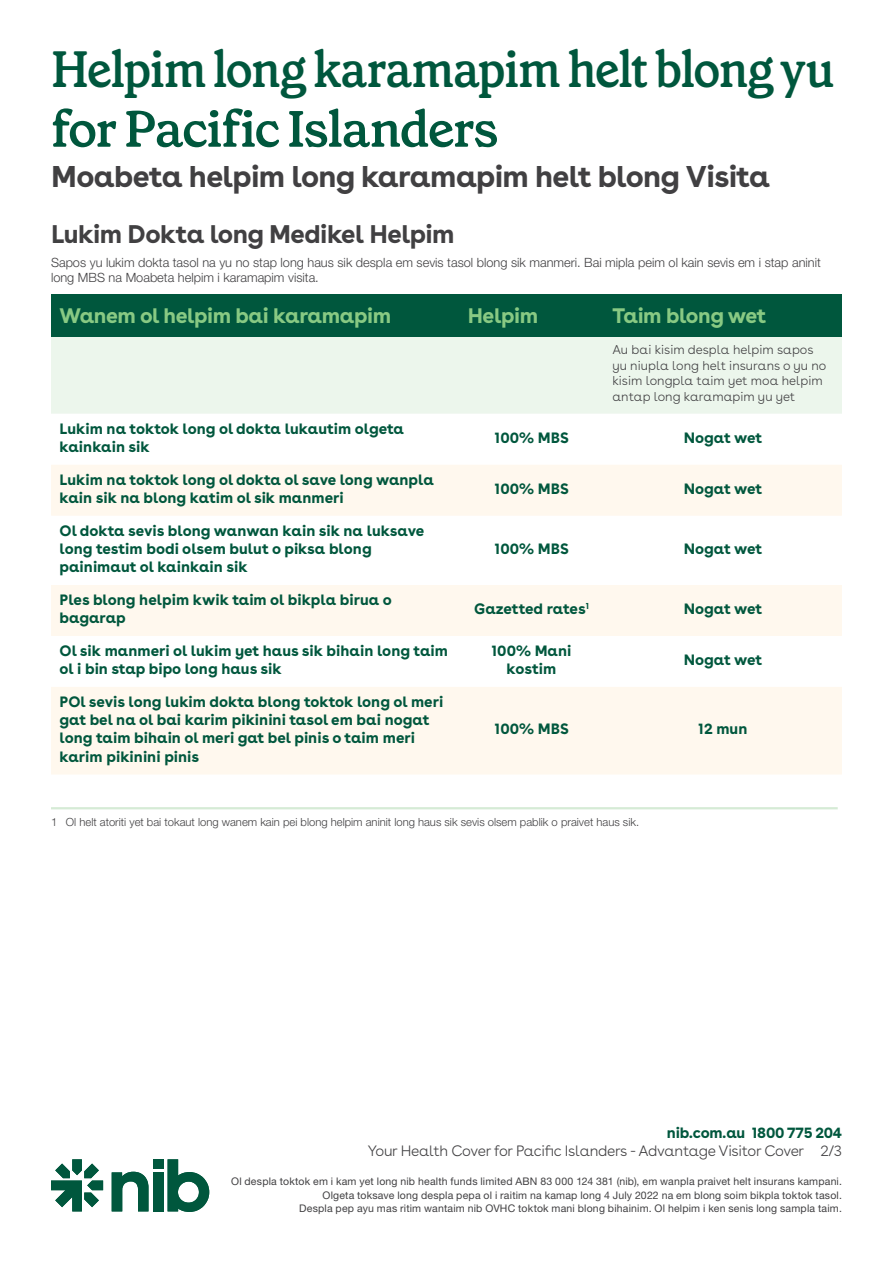
<style>
.page{position:relative;width:893px;height:1263px;background:#fff}
.page>*{position:absolute;margin:0;border:0;box-sizing:border-box;transform-origin:0 0}
.t1{font:600 51px/60px "Grenette Pro";letter-spacing:-.03em;color:#00573d;scale:.93 1}
.t2{font:700 30px "Buenos Aires";letter-spacing:-.025em;color:#414042}
.H2_Grey_SPAN_3{font:700 25.5px "Buenos Aires";letter-spacing:-.025em;color:#414042}
.Table_Head{font:700 21px "Buenos Aires";letter-spacing:-.02em;color:#88c983}
.Cell_Left{font:700 15px/18.3px "Buenos Aires";color:#00573d}
.Cell_Centred{font:700 15px/18.3px "Buenos Aires";color:#00573d;text-align:center}
.t3{font:300 15px "Buenos Aires";letter-spacing:-.02em;color:#414042}
.Cell_Left-2{font:700 15px "Buenos Aires";letter-spacing:-.02em;color:#00573d}
.Body{font:300 12.75px/15px "Helvetica Neue LT Std";color:#414042}
.Table_Head_Explain{font:300 12.75px/15.8px "Buenos Aires";color:#414042}
.Footnote{font:300 11.25px "Helvetica Neue LT Std";color:#414042}
.t4{font:10.5px/13.5px "Helvetica Neue LT Std";letter-spacing:.02em;color:#414042;text-align:right}
</style>
<div class="page">
<svg style="left:112px;top:1172px;width:36px;height:39px"></svg>
<div style="left:153px;top:1172px;width:10px;height:39px;background:#00573d"></div>
<div style="left:153px;top:1159px;width:10px;height:10px;background:#00573d"></div>
<svg style="left:168px;top:1159px;width:41px;height:53px"></svg>
<svg style="left:51px;top:1159px;width:52px;height:52px"></svg>
<hr style="left:51px;top:807px;width:787px;height:2px;background:#d5ebd5">
<div style="left:51px;top:337px;width:791px;height:77px;background:#ecf6ec"></div>
<svg style="left:51px;top:465px;width:791px;height:309px;fill:#fff8ee"></svg>
<div style="left:51px;top:294px;width:408px;height:43px;background:#00573d"></div>
<div style="left:459px;top:294px;width:145px;height:43px;background:#00573d"></div>
<div style="left:604px;top:294px;width:238px;height:43px;background:#00573d"></div>
<h1 class="t1" style="left:51px;top:39px;width:844px">Helpim long karamapim helt blong yu for Pacific Islanders</h1>
<h2 class="t2" style="left:51px;top:151px;width:721px">Moabeta helpim long karamapim helt blong Visita</h2>
<h2 class="H2_Grey_SPAN_3" style="left:51px;top:212px;width:405px">Lukim Dokta long Medikel Helpim</h2>
<p class="Body" style="left:51px;top:254px;width:771px">Sapos yu lukim dokta tasol na yu no stap long haus sik despla em sevis tasol blong sik manmeri. Bai mipla peim ol kain sevis em i stap aninit long MBS na Moabeta helpim i karamapim visita.</p>
<p class="Table_Head" style="left:60px;top:298px;width:333px">Wanem ol helpim bai karamapim</p>
<p class="Table_Head" style="left:468px;top:298px;width:72px">Helpim</p>
<p class="Table_Head" style="left:612px;top:298px;width:155px">Taim blong wet</p>
<p class="Table_Head_Explain" style="left:612px;top:340px;width:215px">Au bai kisim despla helpim sapos yu niupla long helt insurans o yu no kisim longpla taim yet moa helpim antap long karamapim yu yet</p>
<p class="Cell_Left" style="left:60px;top:418px;width:346px">Lukim na toktok long ol dokta lukautim olgeta kainkain sik</p>
<p class="Cell_Centred" style="left:495px;top:427px;width:76px">100% MBS</p>
<p class="Cell_Centred" style="left:684px;top:427px;width:80px">Nogat wet</p>
<p class="Cell_Left" style="left:60px;top:469px;width:376px">Lukim na toktok long ol dokta ol save long wanpla kain sik na blong katim ol sik manmeri</p>
<p class="Cell_Centred" style="left:495px;top:478px;width:76px">100% MBS</p>
<p class="Cell_Centred" style="left:684px;top:478px;width:80px">Nogat wet</p>
<p class="Cell_Left" style="left:60px;top:520px;width:366px">Ol dokta sevis blong wanwan kain sik na luksave long testim bodi olsem bulut o piksa blong painimaut ol kainkain sik</p>
<p class="Cell_Centred" style="left:495px;top:538px;width:76px">100% MBS</p>
<p class="Cell_Centred" style="left:684px;top:538px;width:80px">Nogat wet</p>
<p class="Cell_Left" style="left:60px;top:589px;width:334px">Ples blong helpim kwik taim ol bikpla birua o bagarap</p>
<p class="Cell_Centred" style="left:474px;top:598px;width:116px">Gazetted rates<sup>1</sup></p>
<p class="Cell_Centred" style="left:684px;top:598px;width:80px">Nogat wet</p>
<p class="Cell_Left" style="left:60px;top:640px;width:390px">Ol sik manmeri ol lukim yet haus sik bihain long taim ol i bin stap bipo long haus sik</p>
<p class="Cell_Centred" style="left:492px;top:640px;width:81px">100% Mani kostim</p>
<p class="Cell_Centred" style="left:684px;top:649px;width:80px">Nogat wet</p>
<p class="Cell_Left" style="left:60px;top:691px;width:385px">POl sevis long lukim dokta blong toktok long ol meri gat bel na ol bai karim pikinini tasol em bai nogat long taim bihain ol meri gat bel pinis o taim meri karim pikinini pinis</p>
<p class="Cell_Centred" style="left:495px;top:718px;width:76px">100% MBS</p>
<p class="Cell_Centred" style="left:698px;top:718px;width:51px">12 mun</p>
<p class="Footnote" style="left:51px;top:815px;width:590px">1 Ol helt atoriti yet bai tokaut long wanem kain pei blong helpim aninit long haus sik sevis olsem pablik o praivet haus sik.</p>
<p class="Cell_Left-2" style="left:667px;top:1120px;width:177px">nib .com .au 1800 775 204</p>
<p class="t3" style="left:820px;top:1139px;width:23px">2/3</p>
<p class="t3" style="left:368px;top:1139px;width:438px">Your Health Cover for Pacific Islanders - Advantage Visitor Cover</p>
<p class="t4" style="left:231px;top:1175px;width:612px">Ol despla toktok em i kam yet long nib health funds limited ABN 83 000 124 381 (nib), em wanpla praivet helt insurans kampani.<br>Olgeta toksave long despla pepa ol i raitim na kamap long 4 July 2022 na em blong soim bikpla toktok tasol.<br>Despla pep ayu mas ritim wantaim nib OVHC toktok mani blong bihainim. Ol helpim i ken senis long sampla taim.</p>
</div>
